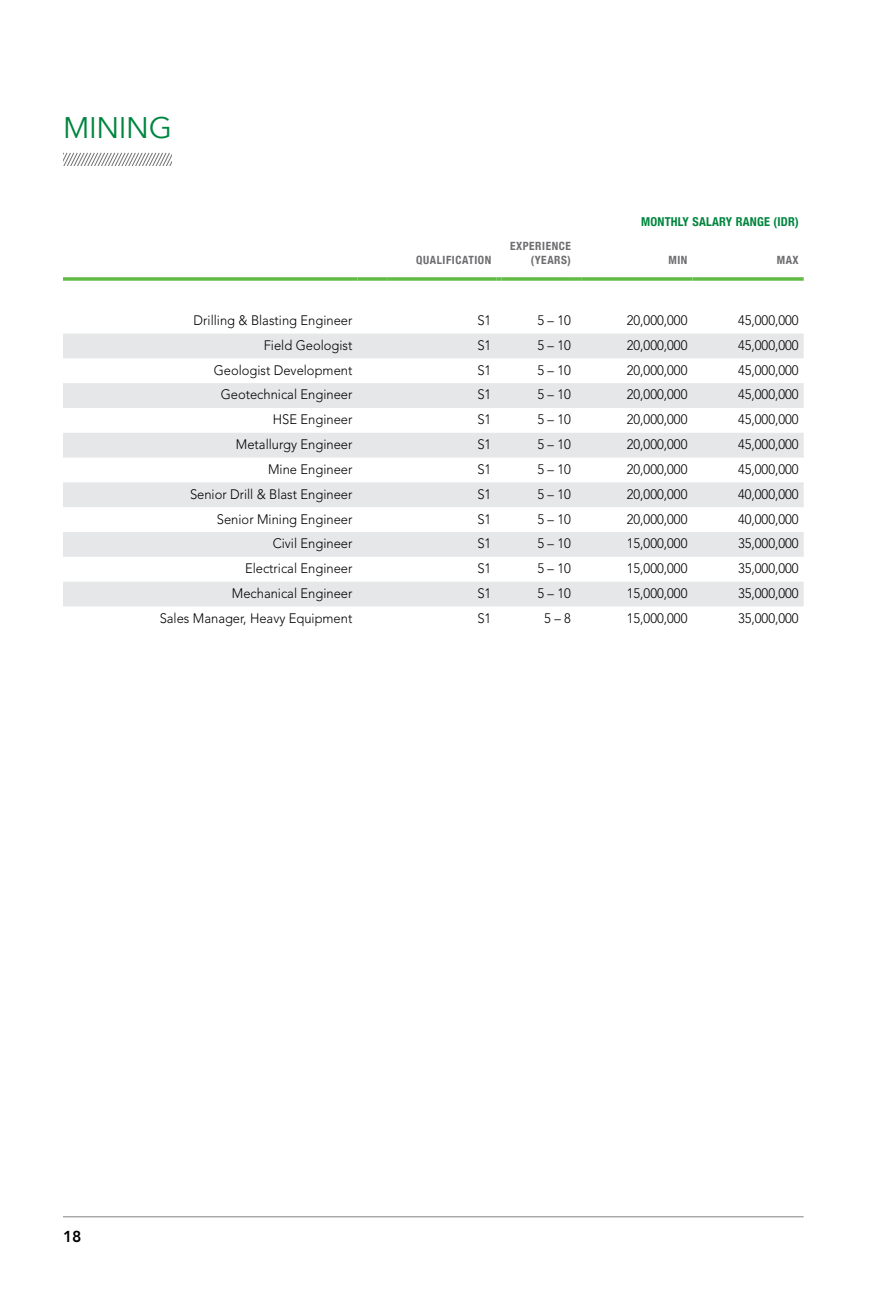
<style>
.page{position:relative;width:893px;height:1290px;background:#fff}
.page>*{position:absolute;margin:0;border:0;box-sizing:border-box;transform-origin:0 0}
.t1{font:29.75px "Avenir Next";letter-spacing:-.01em;color:#00853e}
.t2{font:800 15.75px "Avenir LT Std";color:#000}
.t3{font:300 13.65px "Avenir LT Std";color:#000;scale:.95 1}
.t4{font:700 condensed 12.25px "Helvetica Neue";letter-spacing:.02em;color:#00853e}
.t5{font:700 condensed 11.38px/13.7px "Helvetica Neue";letter-spacing:.05em;color:#6d6c6f;text-align:right}
</style>
<div class="page">
<svg style="left:63px;top:152px;width:109px;height:14px"></svg>
<svg style="left:63px;top:333px;width:741px;height:273px;fill:#e6e7e8"></svg>
<svg style="left:63px;top:277px;width:294px;height:4px"></svg>
<svg style="left:357px;top:277px;width:30px;height:4px"></svg>
<svg style="left:387px;top:277px;width:109px;height:4px"></svg>
<svg style="left:496px;top:277px;width:5px;height:4px"></svg>
<svg style="left:501px;top:277px;width:75px;height:4px"></svg>
<svg style="left:576px;top:277px;width:5px;height:4px"></svg>
<svg style="left:581px;top:277px;width:111px;height:4px"></svg>
<svg style="left:692px;top:277px;width:112px;height:4px"></svg>
<hr style="left:63px;top:1216px;width:741px;height:1px;background:#808285">
<h1 class="t1" style="left:63px;top:103px;width:110px">MINING</h1>
<p class="t5" style="left:416px;top:252px;width:77px">QUALIFICATION</p>
<p class="t5" style="left:510px;top:239px;width:62px">EXPERIENCE (YEARS)</p>
<p class="t4" style="left:641px;top:211px;width:159px">MONTHLY SALARY RANGE (IDR)</p>
<p class="t5" style="left:668px;top:252px;width:21px">MIN</p>
<p class="t5" style="left:777px;top:252px;width:23px">MAX</p>
<p class="t3" style="left:194px;top:312px;width:169px">Drilling &amp; Blasting Engineer</p>
<p class="t3" style="left:477px;top:312px;width:16px">S1</p>
<p class="t3" style="left:537px;top:312px;width:37px">5 – 10</p>
<p class="t3" style="left:627px;top:312px;width:65px">20,000,000</p>
<p class="t3" style="left:738px;top:312px;width:65px">45,000,000</p>
<p class="t3" style="left:264px;top:337px;width:95px">Field Geologist</p>
<p class="t3" style="left:477px;top:337px;width:16px">S1</p>
<p class="t3" style="left:537px;top:337px;width:37px">5 – 10</p>
<p class="t3" style="left:627px;top:337px;width:65px">20,000,000</p>
<p class="t3" style="left:738px;top:337px;width:65px">45,000,000</p>
<p class="t3" style="left:214px;top:362px;width:147px">Geologist Development</p>
<p class="t3" style="left:477px;top:362px;width:16px">S1</p>
<p class="t3" style="left:537px;top:362px;width:37px">5 – 10</p>
<p class="t3" style="left:627px;top:362px;width:65px">20,000,000</p>
<p class="t3" style="left:738px;top:362px;width:65px">45,000,000</p>
<p class="t3" style="left:221px;top:387px;width:140px">Geotechnical Engineer</p>
<p class="t3" style="left:477px;top:387px;width:16px">S1</p>
<p class="t3" style="left:537px;top:387px;width:37px">5 – 10</p>
<p class="t3" style="left:627px;top:387px;width:65px">20,000,000</p>
<p class="t3" style="left:738px;top:387px;width:65px">45,000,000</p>
<p class="t3" style="left:273px;top:411px;width:85px">HSE Engineer</p>
<p class="t3" style="left:477px;top:411px;width:16px">S1</p>
<p class="t3" style="left:537px;top:411px;width:37px">5 – 10</p>
<p class="t3" style="left:627px;top:411px;width:65px">20,000,000</p>
<p class="t3" style="left:738px;top:411px;width:65px">45,000,000</p>
<p class="t3" style="left:236px;top:436px;width:124px">Metallurgy Engineer</p>
<p class="t3" style="left:477px;top:436px;width:16px">S1</p>
<p class="t3" style="left:537px;top:436px;width:37px">5 – 10</p>
<p class="t3" style="left:627px;top:436px;width:65px">20,000,000</p>
<p class="t3" style="left:738px;top:436px;width:65px">45,000,000</p>
<p class="t3" style="left:268px;top:461px;width:90px">Mine Engineer</p>
<p class="t3" style="left:477px;top:461px;width:16px">S1</p>
<p class="t3" style="left:537px;top:461px;width:37px">5 – 10</p>
<p class="t3" style="left:627px;top:461px;width:65px">20,000,000</p>
<p class="t3" style="left:738px;top:461px;width:65px">45,000,000</p>
<p class="t3" style="left:190px;top:486px;width:172px">Senior Drill &amp; Blast Engineer</p>
<p class="t3" style="left:477px;top:486px;width:16px">S1</p>
<p class="t3" style="left:537px;top:486px;width:37px">5 – 10</p>
<p class="t3" style="left:627px;top:486px;width:65px">20,000,000</p>
<p class="t3" style="left:738px;top:486px;width:65px">40,000,000</p>
<p class="t3" style="left:217px;top:511px;width:144px">Senior Mining Engineer</p>
<p class="t3" style="left:477px;top:511px;width:16px">S1</p>
<p class="t3" style="left:537px;top:511px;width:37px">5 – 10</p>
<p class="t3" style="left:627px;top:511px;width:65px">20,000,000</p>
<p class="t3" style="left:738px;top:511px;width:65px">40,000,000</p>
<p class="t3" style="left:273px;top:536px;width:85px">Civil Engineer</p>
<p class="t3" style="left:477px;top:536px;width:16px">S1</p>
<p class="t3" style="left:537px;top:536px;width:37px">5 – 10</p>
<p class="t3" style="left:627px;top:536px;width:65px">15,000,000</p>
<p class="t3" style="left:738px;top:536px;width:65px">35,000,000</p>
<p class="t3" style="left:245px;top:560px;width:114px">Electrical Engineer</p>
<p class="t3" style="left:477px;top:560px;width:16px">S1</p>
<p class="t3" style="left:537px;top:560px;width:37px">5 – 10</p>
<p class="t3" style="left:627px;top:560px;width:65px">15,000,000</p>
<p class="t3" style="left:738px;top:560px;width:65px">35,000,000</p>
<p class="t3" style="left:232px;top:585px;width:128px">Mechanical Engineer</p>
<p class="t3" style="left:477px;top:585px;width:16px">S1</p>
<p class="t3" style="left:537px;top:585px;width:37px">5 – 10</p>
<p class="t3" style="left:627px;top:585px;width:65px">15,000,000</p>
<p class="t3" style="left:738px;top:585px;width:65px">35,000,000</p>
<p class="t3" style="left:160px;top:610px;width:204px">Sales Manager, Heavy Equipment</p>
<p class="t3" style="left:477px;top:610px;width:16px">S1</p>
<p class="t3" style="left:544px;top:610px;width:30px">5 – 8</p>
<p class="t3" style="left:627px;top:610px;width:65px">15,000,000</p>
<p class="t3" style="left:738px;top:610px;width:65px">35,000,000</p>
<p class="t2" style="left:63px;top:1227px;width:20px">18</p>
</div>
